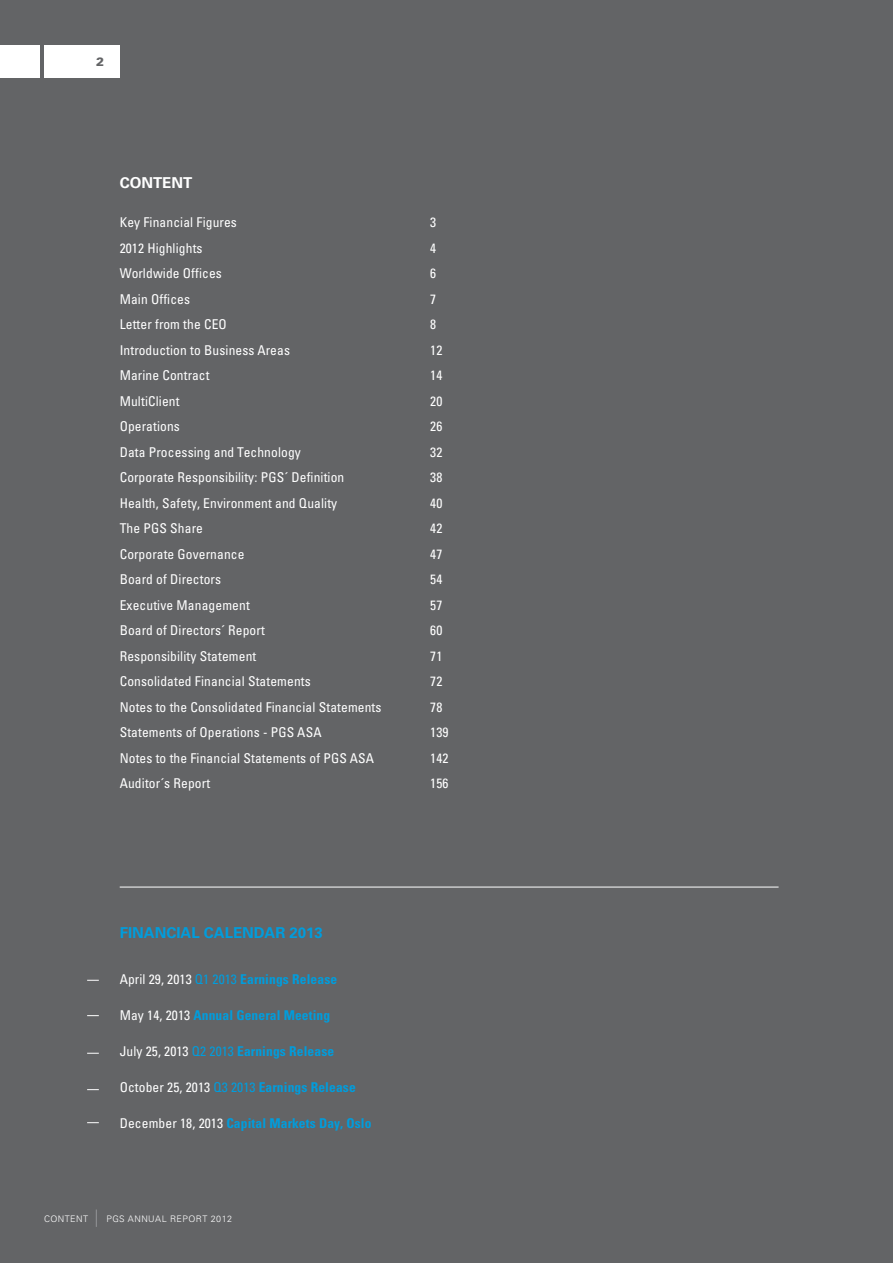
<style>
.page{position:relative;width:893px;height:1263px;background:#636466}
.page>*{position:absolute;margin:0;border:0;box-sizing:border-box;transform-origin:0 0}
.t1{font:700 15px "Univers";color:#009ddd}
.t2{font:700 15px "Univers";color:#fff}
.t3{font:condensed 13.5px "Univers";letter-spacing:.01em;color:#fff}
.t4{font:700 condensed 13.5px "Univers";letter-spacing:.01em;color:#009ddd}
.t5{font:900 12px "Univers";color:#636466}
.t6{font:300 9px "Univers";letter-spacing:.05em;color:#fff}
.s1{font-weight:400;color:#fff}
.s2{font-weight:400}
</style>
<div class="page">
<svg style="left:96px;top:1209px;width:1px;height:18px"></svg>
<div style="left:44px;top:45px;width:75px;height:32px;background:#fff"></div>
<div style="left:0;top:45px;width:40px;height:32px;background:#fff"></div>
<svg style="left:87px;top:980px;width:12px;height:1px"></svg>
<svg style="left:87px;top:1015px;width:12px;height:1px"></svg>
<svg style="left:87px;top:1053px;width:12px;height:1px"></svg>
<svg style="left:87px;top:1089px;width:12px;height:1px"></svg>
<svg style="left:87px;top:1122px;width:12px;height:1px"></svg>
<hr style="left:120px;top:887px;width:659px;height:1px;background:#fff">
<p class="t5" style="left:96px;top:54px;width:10px">2</p>
<p class="t2" style="left:120px;top:174px;width:74px">CONTENT</p>
<p class="t3" style="left:120px;top:214px;width:119px">Key Financial Figures</p>
<p class="t3" style="left:430px;top:214px;width:7px">3</p>
<p class="t3" style="left:120px;top:239px;width:84px">2012 Highlights</p>
<p class="t3" style="left:430px;top:239px;width:7px">4</p>
<p class="t3" style="left:120px;top:265px;width:104px">Worldwide Offices</p>
<p class="t3" style="left:430px;top:265px;width:7px">6</p>
<p class="t3" style="left:120px;top:290px;width:72px">Main Offices</p>
<p class="t3" style="left:430px;top:290px;width:7px">7</p>
<p class="t3" style="left:120px;top:316px;width:109px">Letter from the CEO</p>
<p class="t3" style="left:430px;top:316px;width:7px">8</p>
<p class="t3" style="left:120px;top:341px;width:172px">Introduction to Business Areas</p>
<p class="t3" style="left:430px;top:341px;width:14px">12</p>
<p class="t3" style="left:120px;top:367px;width:91px">Marine Contract</p>
<p class="t3" style="left:430px;top:367px;width:14px">14</p>
<p class="t3" style="left:120px;top:392px;width:61px">MultiClient</p>
<p class="t3" style="left:430px;top:392px;width:14px">20</p>
<p class="t3" style="left:120px;top:418px;width:62px">Operations</p>
<p class="t3" style="left:430px;top:418px;width:14px">26</p>
<p class="t3" style="left:120px;top:443px;width:183px">Data Processing and Technology</p>
<p class="t3" style="left:430px;top:443px;width:14px">32</p>
<p class="t3" style="left:120px;top:469px;width:226px">Corporate Responsibility: PGS´ Definition</p>
<p class="t3" style="left:430px;top:469px;width:14px">38</p>
<p class="t3" style="left:120px;top:494px;width:219px">Health, Safety, Environment and Quality</p>
<p class="t3" style="left:430px;top:494px;width:14px">40</p>
<p class="t3" style="left:120px;top:520px;width:85px">The PGS Share</p>
<p class="t3" style="left:430px;top:520px;width:14px">42</p>
<p class="t3" style="left:120px;top:545px;width:126px">Corporate Governance</p>
<p class="t3" style="left:430px;top:545px;width:14px">47</p>
<p class="t3" style="left:120px;top:571px;width:103px">Board of Directors</p>
<p class="t3" style="left:430px;top:571px;width:14px">54</p>
<p class="t3" style="left:120px;top:596px;width:132px">Executive Management</p>
<p class="t3" style="left:430px;top:596px;width:14px">57</p>
<p class="t3" style="left:120px;top:622px;width:147px">Board of Directors´ Report</p>
<p class="t3" style="left:430px;top:622px;width:14px">60</p>
<p class="t3" style="left:120px;top:647px;width:138px">Responsibility Statement</p>
<p class="t3" style="left:430px;top:647px;width:14px">71</p>
<p class="t3" style="left:120px;top:673px;width:193px">Consolidated Financial Statements</p>
<p class="t3" style="left:430px;top:673px;width:14px">72</p>
<p class="t3" style="left:120px;top:698px;width:263px">Notes to the Consolidated Financial Statements</p>
<p class="t3" style="left:430px;top:698px;width:14px">78</p>
<p class="t3" style="left:120px;top:724px;width:203px">Statements of Operations - PGS ASA</p>
<p class="t3" style="left:430px;top:724px;width:20px">139</p>
<p class="t3" style="left:120px;top:749px;width:256px">Notes to the Financial Statements of PGS ASA</p>
<p class="t3" style="left:430px;top:749px;width:20px">142</p>
<p class="t3" style="left:120px;top:775px;width:92px">Auditor´s Report</p>
<p class="t3" style="left:430px;top:775px;width:20px">156</p>
<p class="t1" style="left:120px;top:923px;width:205px">FINANCIAL CALENDAR 2013</p>
<p class="t4" style="left:120px;top:971px;width:219px"><span class="s1">April 29, 2013</span> <span class="s2">Q1 2013</span> Earnings Release</p>
<p class="t4" style="left:120px;top:1007px;width:212px"><span class="s1">May 14, 2013</span> Annual General Meeting</p>
<p class="t4" style="left:120px;top:1043px;width:216px"><span class="s1">July 25, 2013</span> <span class="s2">Q2 2013</span> Earnings Release</p>
<p class="t4" style="left:120px;top:1079px;width:238px"><span class="s1">October 25, 2013</span> <span class="s2">Q3 2013</span> Earnings Release</p>
<p class="t4" style="left:120px;top:1115px;width:253px"><span class="s1">December 18, 2013</span> Capital Markets Day, Oslo</p>
<p class="t6" style="left:44px;top:1213px;width:46px">CONTENT</p>
<p class="t6" style="left:106px;top:1213px;width:127px">PGS ANNUAL REPORT 2012</p>
</div>
